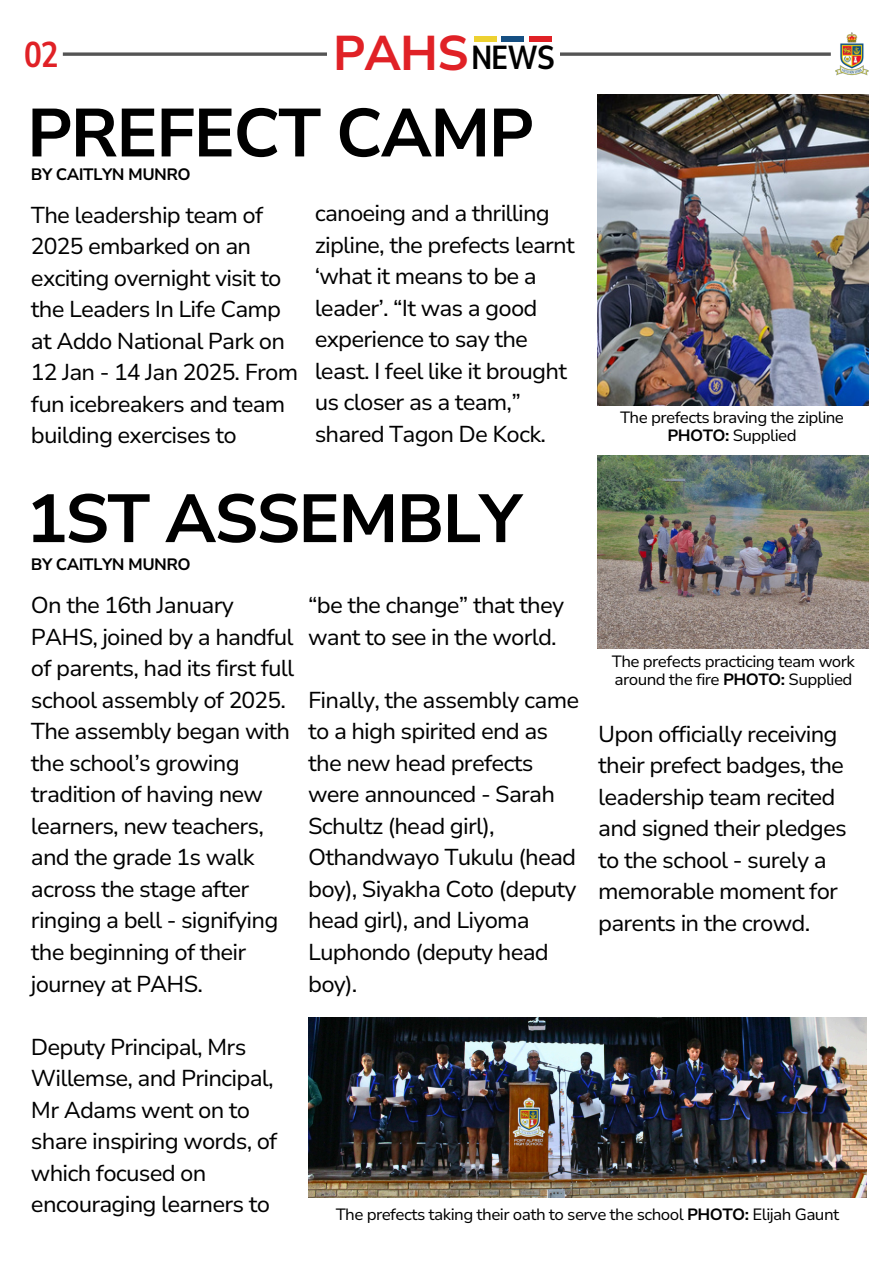
<style>
.page{position:relative;width:894px;height:1264px;background:#fff}
.page>*{position:absolute;margin:0;border:0;box-sizing:border-box;transform-origin:0 0}
.t1{font:700 67.8px "Nunito Sans 10 pt";letter-spacing:-.035em;color:#000}
.t2{font:700 48.6px "Nunito Sans 10 pt";color:#e02126}
.t3{font:700 35.7px "Nunito Sans 10 pt Condensed";color:#e02126}
.t4{font:700 33.15px "Nunito Sans 10 pt Condensed";color:#000}
.t5{font:22.95px/31.5px "Nunito Sans 10 pt";letter-spacing:-.035em;color:#000}
.t6{font:700 16.5px "Nunito Sans 10 pt";letter-spacing:-.035em;color:#000}
.t7{font:16.35px/18px "Nunito Sans 10 pt";letter-spacing:-.035em;color:#000;text-align:center}
.s1{font-weight:700}
</style>
<div class="page">
<svg style="left:63px;top:52px;width:767px;height:4px;background:#6e6e6e"></svg>
<div style="left:327px;top:0;width:233px;height:163px;background:#fff"></div>
<div style="left:473px;top:36px;width:23px;height:6px;background:#edd131"></div>
<div style="left:501px;top:36px;width:23px;height:6px;background:#154f82"></div>
<div style="left:529px;top:36px;width:22px;height:6px;background:#e02126"></div>
<img style="left:835px;top:33px;width:33px;height:43px">
<img style="left:597px;top:455px;width:271px;height:193px">
<img style="left:597px;top:95px;width:271px;height:310px">
<img style="left:308px;top:1017px;width:558px;height:180px">
<p class="t3" style="left:24px;top:31px;width:36px">02</p>
<p class="t2" style="left:332px;top:21px;width:137px">PAHS</p>
<h2 class="t4" style="left:471px;top:35px;width:85px">NEWS</h2>
<h1 class="t1" style="left:27px;top:88px;width:509px">PREFECT CAMP</h1>
<p class="t6" style="left:31px;top:163px;width:161px">BY CAITLYN MUNRO</p>
<h5 class="t5" style="left:31px;top:199px;width:269px">The leadership team of<br>2025 embarked on an exciting overnight visit to the Leaders In Life Camp at Addo National Park on<br>12 Jan - 14 Jan 2025. From fun icebreakers and team building exercises to</h5>
<h4 class="t5" style="left:314px;top:198px;width:261px">canoeing and a thrilling zipline, the prefects learnt ‘what it means to be a leader’. “It was a good experience to say the least. I feel like it brought us closer as a team,” shared Tagon De Kock.</h4>
<p class="t1" style="left:27px;top:473px;width:497px">1ST ASSEMBLY</p>
<h1 class="t6" style="left:31px;top:553px;width:161px">BY CAITLYN MUNRO</h1>
<h5 class="t5" style="left:31px;top:590px;width:264px">On the 16th January<br>PAHS, joined by a handful of parents, had its first full school assembly of 2025.<br>The assembly began with the school’s growing tradition of having new learners, new teachers, and the grade 1s walk across the stage after ringing a bell - signifying the beginning of their journey at PAHS.</h5>
<h4 class="t5" style="left:308px;top:590px;width:257px">“be the change” that they want to see in the world.</h4>
<h4 class="t5" style="left:308px;top:684px;width:272px">Finally, the assembly came to a high spirited end as the new head prefects were announced - Sarah<br>Schultz (head girl),<br>Othandwayo Tukulu (head boy), Siyakha Coto (deputy head girl), and Liyoma<br>Luphondo (deputy head boy).</h4>
<h4 class="t7" style="left:620px;top:408px;width:225px">The prefects braving the zipline<br><span class="s1">PHOTO:</span> Supplied</h4>
<p class="t7" style="left:611px;top:652px;width:244px;text-align:left">The prefects practicing team work around the fire <span class="s1">PHOTO:</span> Supplied</p>
<h4 class="t5" style="left:598px;top:718px;width:250px">Upon officially receiving their prefect badges, the leadership team recited and signed their pledges to the school - surely a memorable moment for parents in the crowd.</h4>
<h4 class="t5" style="left:31px;top:1031px;width:248px">Deputy Principal, Mrs<br>Willemse, and Principal,<br>Mr Adams went on to share inspiring words, of which focused on encouraging learners to</h4>
<h4 class="t7" style="left:335px;top:1205px;width:505px">The prefects taking their oath to serve the school <span class="s1">PHOTO:</span> Elijah Gaunt</h4>
</div>
